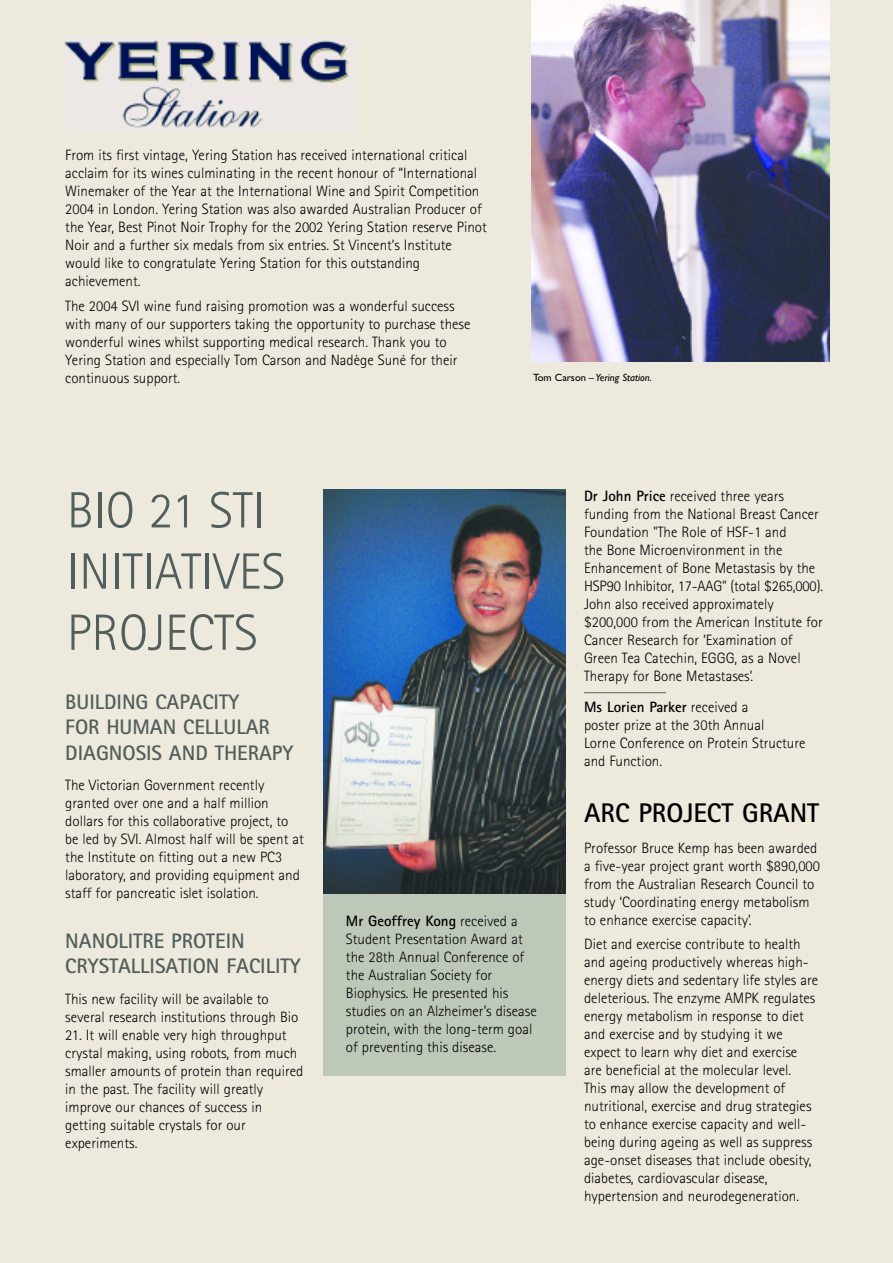
<style>
.page{position:relative;width:893px;height:1263px;background:#ede9dd}
.page>*{position:absolute;margin:0;border:0;box-sizing:border-box;transform-origin:0 0}
.t1{font:300 51px/61.2px "Rotis Sans Serif";color:#525e5b}
.t2{font:700 27px "Rotis Sans Serif";color:#000}
.t3{font:700 21px/25.2px "Rotis Sans Serif";color:#525e5b}
.t4{font:300 15px/18px "Rotis Sans Serif";color:#000}
.t5{font:italic 10.5px "Gill Sans";color:#000}
.s1{font-style:normal}
.s2{font-weight:700}
</style>
<div class="page">
<img style="left:531px;top:0;width:298px;height:361px">
<img style="left:64px;top:40px;width:285px;height:88px">
<hr style="left:584px;top:692px;width:82px;height:1px;background:#525e5b">
<div style="left:323px;top:808px;width:243px;height:268px;background:#bec8b9"></div>
<img style="left:323px;top:489px;width:243px;height:404px">
<p class="t4" style="left:65px;top:148px;width:423px">From its first vintage, Yering Station has received international critical acclaim for its wines culminating in the recent honour of “International Winemaker of the Year at the International Wine and Spirit Competition 2004 in London. Yering Station was also awarded Australian Producer of the Year, Best Pinot Noir Trophy for the 2002 Yering Station reserve Pinot Noir and a further six medals from six entries. St Vincent’s Institute would like to congratulate Yering Station for this outstanding achievement.</p>
<p class="t4" style="left:65px;top:298px;width:407px">The 2004 SVI wine fund raising promotion was a wonderful success with many of our supporters taking the opportunity to purchase these wonderful wines whilst supporting medical research. Thank you to Yering Station and especially Tom Carson and Nadège Suné for their continuous support.</p>
<p class="t5" style="left:533px;top:371px;width:120px"><span class="s1">Tom Carson</span> – Yering Station.</p>
<h1 class="t1" style="left:67px;top:485px;width:220px">BIO 21 STI<br>INITIATIVES<br>PROJECTS</h1>
<h3 class="t3" style="left:65px;top:691px;width:229px">BUILDING CAPACITY<br>FOR HUMAN CELLULAR<br>DIAGNOSIS AND THERAPY</h3>
<p class="t4" style="left:65px;top:778px;width:240px">The Victorian Government recently granted over one and a half million dollars for this collaborative project, to be led by SVI. Almost half will be spent at the Institute on fitting out a new PC3 laboratory, and providing equipment and staff for pancreatic islet isolation.</p>
<h3 class="t3" style="left:65px;top:930px;width:237px">NANOLITRE PROTEIN<br>CRYSTALLISATION FACILITY</h3>
<p class="t4" style="left:65px;top:991px;width:235px">This new facility will be available to several research institutions through Bio</p>
<p class="t4" style="left:65px;top:1027px;width:240px">21. It will enable very high throughput crystal making, using robots, from much smaller amounts of protein than required in the past. The facility will greatly improve our chances of success in getting suitable crystals for our experiments.</p>
<p class="t4" style="left:346px;top:913px;width:192px"><span class="s2">Mr Geoffrey Kong</span> received a<br>Student Presentation Award at the 28th Annual Conference of the Australian Society for<br>Biophysics. He presented his studies on an Alzheimer’s disease protein, with the long-term goal of preventing this disease.</p>
<p class="t4" style="left:584px;top:488px;width:241px"><span class="s2">Dr John Price</span> received three years funding from the National Breast Cancer Foundation "The Role of HSF-1 and<br>the Bone Microenvironment in the Enhancement of Bone Metastasis by the HSP90 Inhibitor, 17-AAG" (total $265,000).<br>John also received approximately $200,000 from the American Institute for Cancer Research for ‘Examination of Green Tea Catechin, EGGG, as a Novel Therapy for Bone Metastases’.</p>
<p class="t4" style="left:584px;top:699px;width:223px"><span class="s2">Ms Lorien Parker</span> received a<br>poster prize at the 30th Annual<br>Lorne Conference on Protein Structure and Function.</p>
<h2 class="t2" style="left:584px;top:803px;width:237px">ARC PROJECT GRANT</h2>
<p class="t4" style="left:584px;top:840px;width:237px">Professor Bruce Kemp has been awarded a five-year project grant worth $890,000 from the Australian Research Council to study ‘Coordinating energy metabolism to enhance exercise capacity’.</p>
<p class="t4" style="left:584px;top:936px;width:236px">Diet and exercise contribute to health and ageing productively whereas high&shy;energy diets and sedentary life styles are deleterious. The enzyme AMPK regulates energy metabolism in response to diet and exercise and by studying it we expect to learn why diet and exercise are beneficial at the molecular level.<br>This may allow the development of nutritional, exercise and drug strategies to enhance exercise capacity and well&shy;being during ageing as well as suppress age-onset diseases that include obesity, diabetes, cardiovascular disease, hypertension and neurodegeneration.</p>
</div>
